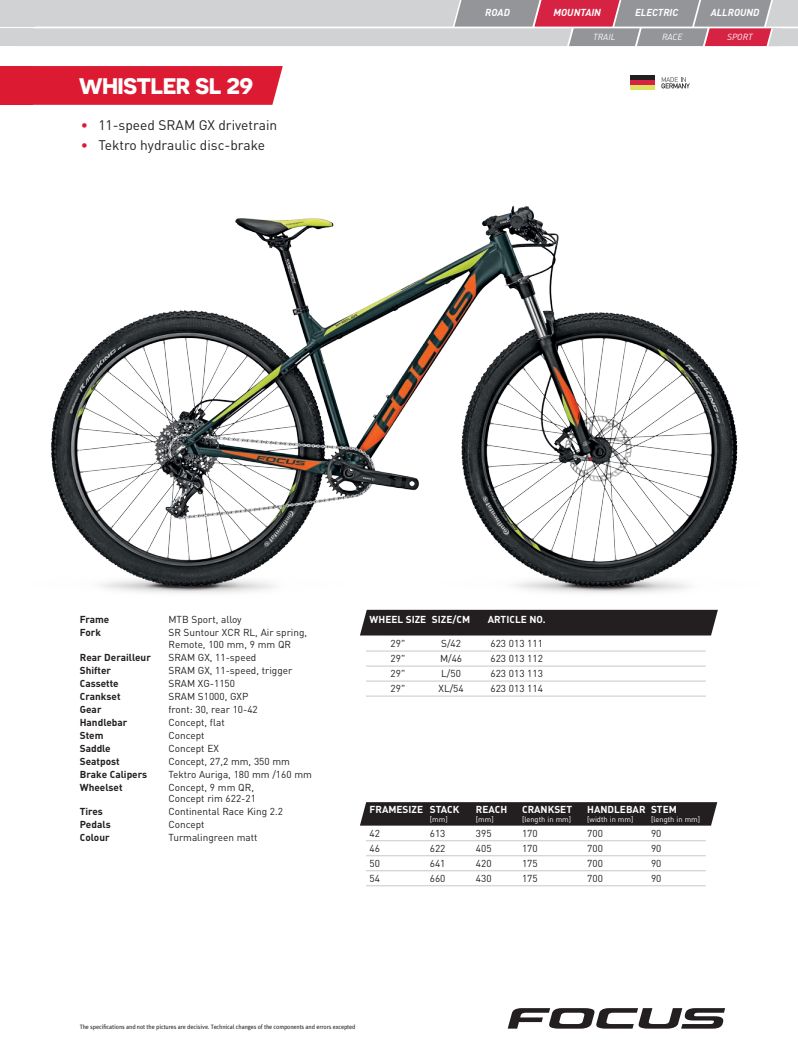
<style>
.page{position:relative;width:798px;height:1053px;background:#fff}
.page>*{position:absolute;margin:0;border:0;box-sizing:border-box;transform-origin:0 0}
.t1{font:700 22.5px "Novecentosanswide";letter-spacing:-.03em;color:#fff}
.t2{font:13.75px "DIN";color:#231f20}
.t3{font:10px/11.2px "DIN";color:#231f20}
.t4{font:700 10px "DIN";color:#231f20}
.t5{font:700 10px "DIN";color:#fff}
.t6{font:italic 700 10px "DIN";color:#fff}
.t7{font:8.75px "DIN Regular Italic Alt";color:#fff}
.t8{font:7.5px "DIN";color:#fff}
.t9{font:6.25px "Unit Pro";letter-spacing:-.02em;color:#231f20}
.s1{color:#dc1a32}
</style>
<div class="page">
<svg style="left:508px;top:1008px;width:217px;height:20px"></svg>
<div style="left:360px;top:609px;width:357px;height:26px;background:#231f20"></div>
<div style="left:360px;top:802px;width:357px;height:23px;background:#231f20"></div>
<img style="left:51px;top:205px;width:687px;height:388px">
<div style="left:16px;top:66px;width:261px;height:39px;background:#dc1a32"></div>
<hr style="left:366px;top:650px;width:339px;height:1px;background:#c7c8ca">
<hr style="left:366px;top:665px;width:339px;height:1px;background:#c7c8ca">
<hr style="left:366px;top:680px;width:339px;height:1px;background:#c7c8ca">
<hr style="left:366px;top:695px;width:339px;height:1px;background:#c7c8ca">
<hr style="left:366px;top:840px;width:339px;height:1px;background:#c7c8ca">
<hr style="left:366px;top:855px;width:339px;height:1px;background:#c7c8ca">
<hr style="left:366px;top:870px;width:339px;height:1px;background:#c7c8ca">
<hr style="left:366px;top:885px;width:339px;height:1px;background:#c7c8ca">
<svg style="left:661px;top:77px;width:28px;height:11px"></svg>
<div style="left:630px;top:75px;width:24px;height:5px;background:#231f20"></div>
<div style="left:630px;top:80px;width:24px;height:5px;background:#d62344"></div>
<div style="left:630px;top:85px;width:24px;height:5px;background:#dde360"></div>
<div style="left:0;top:66px;width:32px;height:39px;background:#dc1a32"></div>
<div style="left:0;top:0;width:35px;height:27px;background:#d1d2d4"></div>
<div style="left:0;top:28px;width:32px;height:18px;background:#d1d2d4"></div>
<svg style="left:32px;top:0;width:765px;height:46px;background:#c4b5ba"></svg>
<h1 class="t1" style="left:79px;top:72px;width:176px">WHISTLER SL 29</h1>
<h2 class="t2" style="left:81px;top:116px;width:198px"><span class="s1">•</span> 11-speed SRAM GX drivetrain</h2>
<h2 class="t2" style="left:81px;top:136px;width:186px"><span class="s1">•</span> Tektro hydraulic disc-brake</h2>
<p class="t6" style="left:485px;top:6px;width:26px">ROAD</p>
<p class="t6" style="left:553px;top:6px;width:49px">MOUNTAIN</p>
<p class="t6" style="left:634px;top:6px;width:45px">ELECTRIC</p>
<p class="t6" style="left:710px;top:6px;width:50px">ALLROUND</p>
<p class="t7" style="left:593px;top:32px;width:24px">TRAIL</p>
<p class="t7" style="left:661px;top:32px;width:22px">RACE</p>
<p class="t7" style="left:727px;top:32px;width:27px">SPORT</p>
<p class="t4" style="left:80px;top:613px;width:31px">Frame</p>
<p class="t3" style="left:168px;top:614px;width:75px">MTB Sport, alloy</p>
<p class="t4" style="left:80px;top:626px;width:23px">Fork</p>
<p class="t3" style="left:168px;top:627px;width:140px">SR Suntour XCR RL, Air spring,<br>Remote, 100 mm, 9 mm QR</p>
<p class="t4" style="left:80px;top:650px;width:73px">Rear Derailleur</p>
<p class="t3" style="left:168px;top:651px;width:89px">SRAM GX, 11-speed</p>
<p class="t4" style="left:80px;top:663px;width:33px">Shifter</p>
<p class="t3" style="left:168px;top:664px;width:125px">SRAM GX, 11-speed, trigger</p>
<p class="t4" style="left:80px;top:676px;width:40px">Cassette</p>
<p class="t3" style="left:168px;top:677px;width:68px">SRAM XG-1150</p>
<p class="t4" style="left:80px;top:689px;width:42px">Crankset</p>
<p class="t3" style="left:168px;top:690px;width:81px">SRAM S1000, GXP</p>
<p class="t4" style="left:80px;top:702px;width:23px">Gear</p>
<p class="t3" style="left:168px;top:703px;width:91px">front: 30, rear 10-42</p>
<p class="t4" style="left:80px;top:715px;width:49px">Handlebar</p>
<p class="t3" style="left:168px;top:716px;width:58px">Concept, flat</p>
<p class="t4" style="left:80px;top:728px;width:25px">Stem</p>
<p class="t3" style="left:168px;top:729px;width:38px">Concept</p>
<p class="t4" style="left:80px;top:741px;width:32px">Saddle</p>
<p class="t3" style="left:168px;top:742px;width:52px">Concept EX</p>
<p class="t4" style="left:80px;top:754px;width:41px">Seatpost</p>
<p class="t3" style="left:168px;top:755px;width:123px">Concept, 27,2 mm, 350 mm</p>
<p class="t4" style="left:80px;top:767px;width:69px">Brake Calipers</p>
<p class="t3" style="left:168px;top:768px;width:145px">Tektro Auriga, 180 mm /160 mm</p>
<p class="t4" style="left:80px;top:780px;width:44px">Wheelset</p>
<p class="t3" style="left:168px;top:781px;width:89px">Concept, 9 mm QR,<br>Concept rim 622-21</p>
<p class="t4" style="left:80px;top:805px;width:25px">Tires</p>
<p class="t3" style="left:168px;top:805px;width:116px">Continental Race King 2.2</p>
<p class="t4" style="left:80px;top:818px;width:32px">Pedals</p>
<p class="t3" style="left:168px;top:818px;width:38px">Concept</p>
<p class="t4" style="left:80px;top:831px;width:31px">Colour</p>
<p class="t3" style="left:168px;top:831px;width:90px">Turmalingreen matt</p>
<p class="t5" style="left:369px;top:613px;width:102px">WHEEL SIZE SIZE/CM</p>
<p class="t5" style="left:487px;top:613px;width:60px">ARTICLE NO.</p>
<p class="t3" style="left:390px;top:637px;width:16px">29"</p>
<p class="t3" style="left:441px;top:637px;width:21px">S/42</p>
<p class="t3" style="left:490px;top:637px;width:54px">623 013 111</p>
<p class="t3" style="left:390px;top:652px;width:16px">29"</p>
<p class="t3" style="left:440px;top:652px;width:24px">M/46</p>
<p class="t3" style="left:490px;top:652px;width:54px">623 013 112</p>
<p class="t3" style="left:390px;top:667px;width:16px">29"</p>
<p class="t3" style="left:441px;top:667px;width:21px">L/50</p>
<p class="t3" style="left:490px;top:667px;width:54px">623 013 113</p>
<p class="t3" style="left:390px;top:682px;width:16px">29"</p>
<p class="t3" style="left:438px;top:682px;width:27px">XL/54</p>
<p class="t3" style="left:490px;top:682px;width:54px">623 013 114</p>
<p class="t5" style="left:369px;top:802px;width:91px">FRAMESIZE STACK</p>
<p class="t5" style="left:476px;top:802px;width:33px">REACH</p>
<p class="t5" style="left:522px;top:802px;width:51px">CRANKSET</p>
<p class="t5" style="left:587px;top:802px;width:91px">HANDLEBAR STEM</p>
<p class="t8" style="left:429px;top:814px;width:19px">[mm]</p>
<p class="t8" style="left:476px;top:814px;width:19px">[mm]</p>
<p class="t8" style="left:522px;top:814px;width:51px">[length in mm]</p>
<p class="t8" style="left:587px;top:814px;width:48px">[width in mm]</p>
<p class="t8" style="left:650px;top:814px;width:51px">[length in mm]</p>
<p class="t3" style="left:369px;top:827px;width:12px">42</p>
<p class="t3" style="left:429px;top:827px;width:17px">613</p>
<p class="t3" style="left:476px;top:827px;width:17px">395</p>
<p class="t3" style="left:522px;top:827px;width:17px">170</p>
<p class="t3" style="left:587px;top:827px;width:17px">700</p>
<p class="t3" style="left:650px;top:827px;width:12px">90</p>
<p class="t3" style="left:369px;top:842px;width:12px">46</p>
<p class="t3" style="left:429px;top:842px;width:17px">622</p>
<p class="t3" style="left:476px;top:842px;width:17px">405</p>
<p class="t3" style="left:522px;top:842px;width:17px">170</p>
<p class="t3" style="left:587px;top:842px;width:17px">700</p>
<p class="t3" style="left:650px;top:842px;width:12px">90</p>
<p class="t3" style="left:369px;top:857px;width:12px">50</p>
<p class="t3" style="left:429px;top:857px;width:17px">641</p>
<p class="t3" style="left:476px;top:857px;width:17px">420</p>
<p class="t3" style="left:522px;top:857px;width:17px">175</p>
<p class="t3" style="left:587px;top:857px;width:17px">700</p>
<p class="t3" style="left:650px;top:857px;width:12px">90</p>
<p class="t3" style="left:369px;top:872px;width:12px">54</p>
<p class="t3" style="left:429px;top:872px;width:17px">660</p>
<p class="t3" style="left:476px;top:872px;width:17px">430</p>
<p class="t3" style="left:522px;top:872px;width:17px">175</p>
<p class="t3" style="left:587px;top:872px;width:17px">700</p>
<p class="t3" style="left:650px;top:872px;width:12px">90</p>
<p class="t9" style="left:80px;top:1022px;width:277px">The specifications and not the pictures are decisive. Technical changes of the components and errors excepted</p>
</div>
